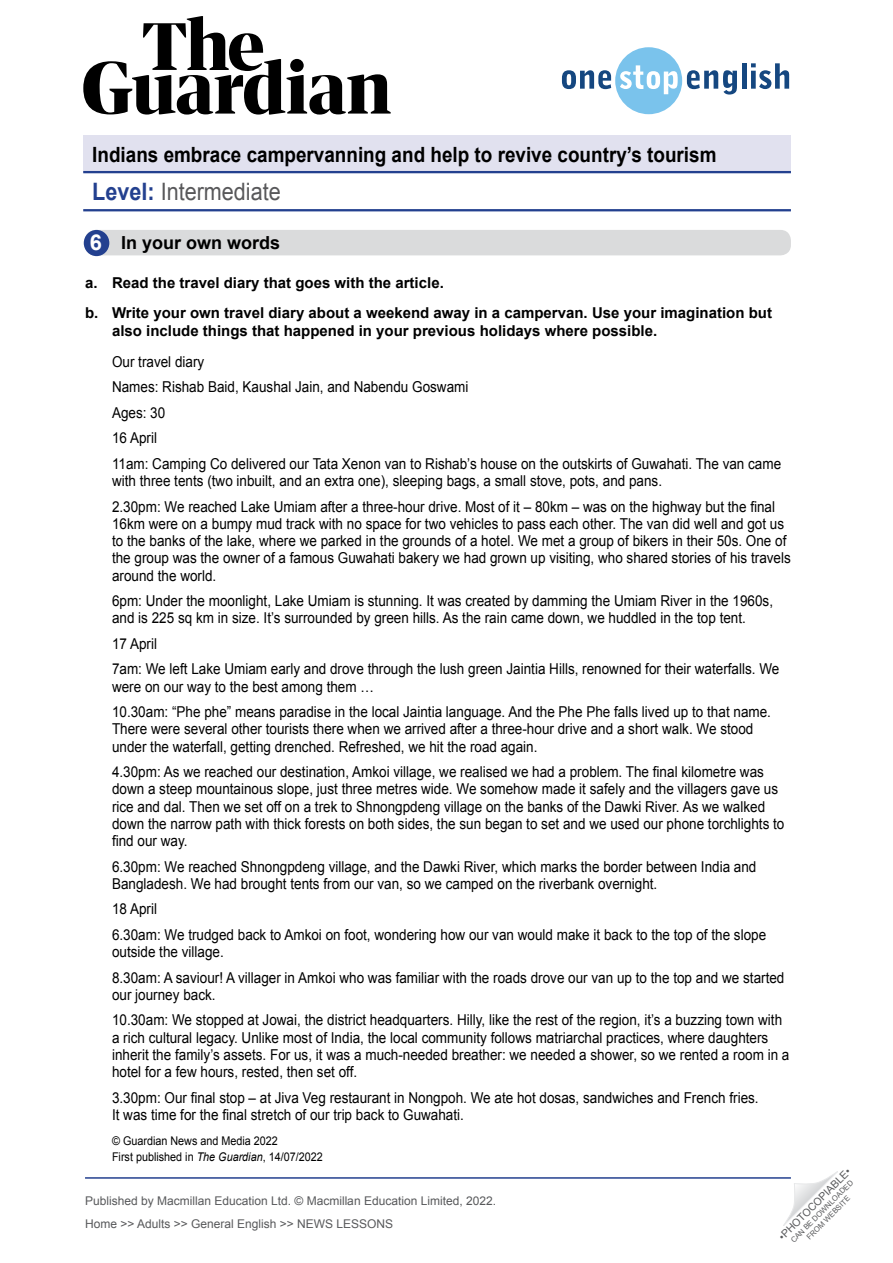
<style>
.page{position:relative;width:893px;height:1263px;background:#fff}
.page>*{position:absolute;margin:0;border:0;box-sizing:border-box;transform-origin:0 0}
.t1{font:24px "Arial";color:#58585a;scale:.9 1}
.WS__Exercise_title{font:700 21.9px "Arial";color:#fff}
.t2{font:700 21px "Arial";color:#000;scale:.9 1}
.WS__Exercise_title-2{font:700 18px "Arial";color:#000}
.Article__Body_text{font:15px/17.2px "Arial";color:#000;scale:.9 1}
.t3{font:700 15px/18px "Arial";color:#000}
.t4{font:12px/23px "Arial";color:#58595b}
.Article__FT_copyrigh{font:12px "Arial";color:#000;scale:.9 1}
.t5{font:10.5px "Arial";color:#58595b}
.t6{font:7.5px/9px "Arial";color:#58595b;text-align:center}
.s1{font-weight:700;color:#23408f}
.s2{font-style:italic}
</style>
<div class="page">
<svg style="left:783px;top:1171px;width:55px;height:55px"></svg>
<svg style="left:83px;top:16px;width:308px;height:99px"></svg>
<svg style="left:562px;top:47px;width:175px;height:67px"></svg>
<hr style="left:742px;top:63px;width:4px;height:26px;background:#154780">
<svg style="left:751px;top:63px;width:38px;height:26px"></svg>
<hr style="left:85px;top:1177px;width:706px;height:2px;background:#23408f">
<div style="left:83px;top:136px;width:708px;height:37px;background:#e1e1ef"></div>
<hr style="left:83px;top:171px;width:708px;height:2px;background:#23408f">
<hr style="left:83px;top:209px;width:708px;height:2px;background:#23408f">
<div style="left:85px;top:230px;width:706px;height:25px;background:#dadbdc;border-radius:10px"></div>
<div style="left:84px;top:230px;width:25px;height:26px;background:#23408f;border-radius:50%"></div>
<h3 class="t2" style="left:92px;top:141px;width:695px">Indians embrace campervanning and help to revive country’s tourism</h3>
<h1 class="t1" style="left:92px;top:176px;width:211px"><span class="s1">Level:</span> Intermediate</h1>
<p class="WS__Exercise_title" style="left:90px;top:228px;width:14px">6</p>
<p class="WS__Exercise_title-2" style="left:121px;top:231px;width:161px">In your own words</p>
<p class="t3" style="left:85px;top:274px;width:360px">a. Read the travel diary that goes with the article.</p>
<p class="t3" style="left:112px;top:304px;width:661px;text-indent:-27px">b. Write your own travel diary about a weekend away in a campervan. Use your imagination but also include things that happened in your previous holidays where possible.</p>
<p class="Article__Body_text" style="left:112px;top:353px;width:104px">Our travel diary</p>
<p class="Article__Body_text" style="left:112px;top:379px;width:397px">Names: Rishab Baid, Kaushal Jain, and Nabendu Goswami</p>
<p class="Article__Body_text" style="left:112px;top:404px;width:61px">Ages: 30</p>
<p class="Article__Body_text" style="left:112px;top:430px;width:52px">16 April</p>
<p class="Article__Body_text" style="left:112px;top:455px;width:745px">11am: Camping Co delivered our Tata Xenon van to Rishab’s house on the outskirts of Guwahati. The van came with three tents (two inbuilt, and an extra one), sleeping bags, a small stove, pots, and pans.</p>
<p class="Article__Body_text" style="left:112px;top:498px;width:756px">2.30pm: We reached Lake Umiam after a three-hour drive. Most of it – 80km – was on the highway but the final 16km were on a bumpy mud track with no space for two vehicles to pass each other. The van did well and got us to the banks of the lake, where we parked in the grounds of a hotel. We met a group of bikers in their 50s. One of the group was the owner of a famous Guwahati bakery we had grown up visiting, who shared stories of his travels around the world.</p>
<p class="Article__Body_text" style="left:112px;top:592px;width:736px">6pm: Under the moonlight, Lake Umiam is stunning. It was created by damming the Umiam River in the 1960s, and is 225 sq km in size. It’s surrounded by green hills. As the rain came down, we huddled in the top tent.</p>
<p class="Article__Body_text" style="left:112px;top:635px;width:52px">17 April</p>
<p class="Article__Body_text" style="left:112px;top:661px;width:743px">7am: We left Lake Umiam early and drove through the lush green Jaintia Hills, renowned for their waterfalls. We were on our way to the best among them …</p>
<p class="Article__Body_text" style="left:112px;top:703px;width:734px">10.30am: “Phe phe” means paradise in the local Jaintia language. And the Phe Phe falls lived up to that name.<br>There were several other tourists there when we arrived after a three-hour drive and a short walk. We stood under the waterfall, getting drenched. Refreshed, we hit the road again.</p>
<p class="Article__Body_text" style="left:112px;top:763px;width:749px">4.30pm: As we reached our destination, Amkoi village, we realised we had a problem. The final kilometre was down a steep mountainous slope, just three metres wide. We somehow made it safely and the villagers gave us rice and dal. Then we set off on a trek to Shnongpdeng village on the banks of the Dawki River. As we walked down the narrow path with thick forests on both sides, the sun began to set and we used our phone torchlights to find our way.</p>
<p class="Article__Body_text" style="left:112px;top:858px;width:717px">6.30pm: We reached Shnongpdeng village, and the Dawki River, which marks the border between India and<br>Bangladesh. We had brought tents from our van, so we camped on the riverbank overnight.</p>
<p class="Article__Body_text" style="left:112px;top:901px;width:52px">18 April</p>
<p class="Article__Body_text" style="left:112px;top:926px;width:728px">6.30am: We trudged back to Amkoi on foot, wondering how our van would make it back to the top of the slope outside the village.</p>
<p class="Article__Body_text" style="left:112px;top:969px;width:749px">8.30am: A saviour! A villager in Amkoi who was familiar with the roads drove our van up to the top and we started our journey back.</p>
<p class="Article__Body_text" style="left:112px;top:1012px;width:754px">10.30am: We stopped at Jowai, the district headquarters. Hilly, like the rest of the region, it’s a buzzing town with a rich cultural legacy. Unlike most of India, the local community follows matriarchal practices, where daughters inherit the family’s assets. For us, it was a much-needed breather: we needed a shower, so we rented a room in a hotel for a few hours, rested, then set off.</p>
<p class="Article__Body_text" style="left:112px;top:1089px;width:720px">3.30pm: Our final stop – at Jiva Veg restaurant in Nongpoh. We ate hot dosas, sandwiches and French fries.<br>It was time for the final stretch of our trip back to Guwahati.</p>
<p class="Article__FT_copyrigh" style="left:112px;top:1132px;width:186px">© Guardian News and Media 2022</p>
<p class="Article__FT_copyrigh" style="left:112px;top:1149px;width:236px">First published in <span class="s2">The Guardian</span>, 14/07/2022</p>
<p class="t4" style="left:85px;top:1189px;width:413px">Published by Macmillan Education Ltd. © Macmillan Education Limited, 2022.<br>Home &gt;&gt; Adults &gt;&gt; General English &gt;&gt; NEWS LESSONS</p>
<p class="t5" style="left:776px;top:1233px;width:99px;rotate:-45deg">•PHOTOCOPIABLE•</p>
<p class="t6" style="left:789px;top:1238px;width:86px;rotate:-45deg">CAN BE DOWNLOADED<br>FROM WEBSITE</p>
</div>
